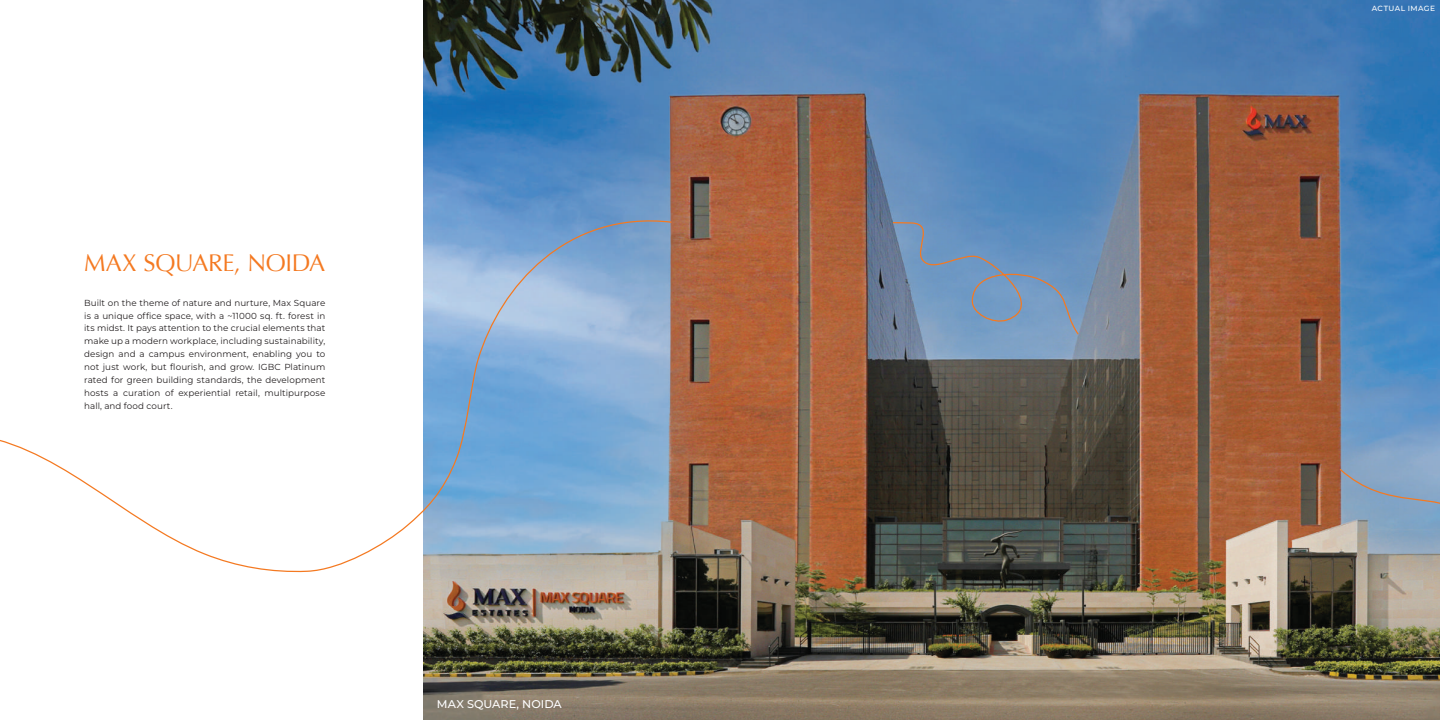
<style>
.page{position:relative;width:1440px;height:720px;background:#fff}
.page>*{position:absolute;margin:0;border:0;box-sizing:border-box;transform-origin:0 0}
.t1{font:24.12px "Optima";letter-spacing:-.015em;color:#f47921}
.t2{font:500 11.25px "Montserrat";letter-spacing:.005em;color:#fff}
.t3{font:100 8.75px/12.9px "Montserrat";letter-spacing:.01em;color:#231f20;text-align:justify}
.t4{font:500 7.5px "Montserrat";letter-spacing:.055em;color:#fff}
</style>
<div class="page">
<img style="left:424px;top:0;width:1016px;height:720px">
<svg style="left:1338px;top:468px;width:102px;height:51px;background:#89a2bd"></svg>
<svg style="left:892px;top:221px;width:188px;height:115px;background:#7194bb"></svg>
<svg style="left:0;top:210px;width:673px;height:364px"></svg>
<h1 class="t1" style="left:84px;top:249px;width:243px">MAX SQUARE, NOIDA</h1>
<p class="t3" style="left:84px;top:296px;width:243px">Built on the theme of nature and nurture, Max Square is a unique office space, with a ~11000 sq. ft. forest in its midst. It pays attention to the crucial elements that make up a modern workplace, including sustainability, design and a campus environment, enabling you to not just work, but flourish, and grow. IGBC Platinum rated for green building standards, the development hosts a curation of experiential retail, multipurpose hall, and food court.</p>
<p class="t2" style="left:437px;top:697px;width:126px">MAX SQUARE, NOIDA</p>
<p class="t4" style="left:1372px;top:3px;width:65px">ACTUAL IMAGE</p>
</div>
